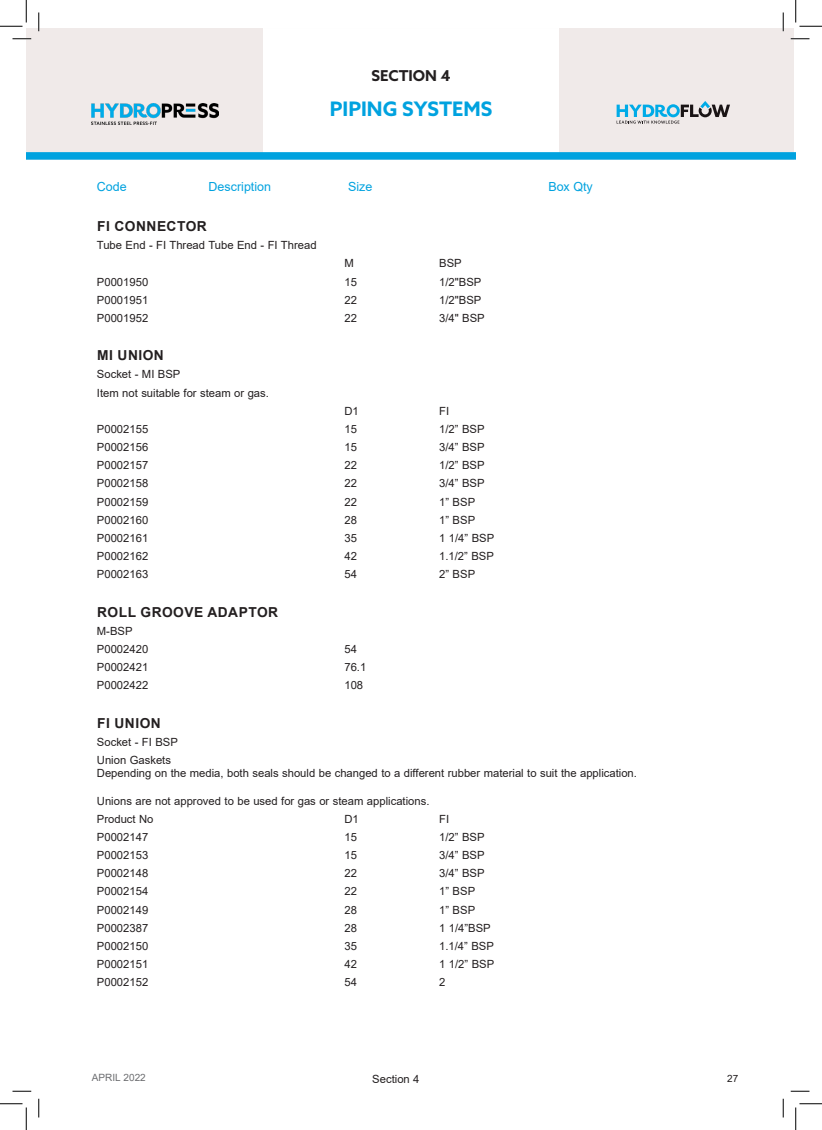
<style>
.page{position:relative;width:822px;height:1130px;background:#fff}
.page>*{position:absolute;margin:0;border:0;box-sizing:border-box;transform-origin:0 0}
.t1{font:700 20px "Azo Sans";color:#00a2df}
.t2{font:700 15px "Azo Sans";color:#231f20}
.Sub-Heads{font:700 13.75px "Arial";letter-spacing:.035em;color:#231f20}
.t3{font:12.5px "Arial";color:#00a2df}
.Copy{font:11.25px "Arial";color:#231f20}
.t4{font:10px "Arial";color:#6c6d70}
.t5{font:10px "Arial";color:#231f20}
</style>
<div class="page">
<div style="left:26px;top:28px;width:767px;height:132px;background:#f0eae9"></div>
<div style="left:263px;top:27px;width:296px;height:126px;background:#fff"></div>
<svg style="left:616px;top:101px;width:114px;height:23px"></svg>
<div style="left:26px;top:152px;width:769px;height:8px;background:#00a2df"></div>
<img style="left:92px;top:103px;width:127px;height:21px">
<svg style="left:12px;top:38px;width:19px;height:2px"></svg>
<svg style="left:790px;top:38px;width:19px;height:2px"></svg>
<svg style="left:12px;top:1090px;width:19px;height:2px"></svg>
<svg style="left:790px;top:1090px;width:19px;height:2px"></svg>
<svg style="left:38px;top:13px;width:2px;height:18px"></svg>
<svg style="left:38px;top:1099px;width:2px;height:18px"></svg>
<svg style="left:782px;top:13px;width:2px;height:18px"></svg>
<svg style="left:782px;top:1099px;width:2px;height:18px"></svg>
<svg style="left:0;top:0;width:27px;height:27px"></svg>
<svg style="left:0;top:1103px;width:27px;height:27px"></svg>
<svg style="left:795px;top:0;width:27px;height:27px"></svg>
<svg style="left:795px;top:1103px;width:27px;height:27px"></svg>
<h2 class="t2" style="left:371px;top:65px;width:81px">SECTION 4</h2>
<h1 class="t1" style="left:330px;top:96px;width:164px">PIPING SYSTEMS</h1>
<p class="t3" style="left:97px;top:178px;width:31px">Code</p>
<p class="t3" style="left:208px;top:178px;width:64px">Description</p>
<p class="t3" style="left:348px;top:178px;width:26px">Size</p>
<p class="t3" style="left:548px;top:178px;width:46px">Box Qty</p>
<p class="Sub-Heads" style="left:97px;top:216px;width:111px">FI CONNECTOR</p>
<p class="Copy" style="left:97px;top:237px;width:221px">Tube End - FI Thread Tube End - FI Thread</p>
<p class="Copy" style="left:344px;top:256px;width:11px">M</p>
<p class="Copy" style="left:439px;top:256px;width:24px">BSP</p>
<p class="Copy" style="left:97px;top:274px;width:53px">P0001950</p>
<p class="Copy" style="left:344px;top:274px;width:14px">15</p>
<p class="Copy" style="left:439px;top:274px;width:44px">1/2"BSP</p>
<p class="Copy" style="left:97px;top:292px;width:53px">P0001951</p>
<p class="Copy" style="left:344px;top:292px;width:14px">22</p>
<p class="Copy" style="left:439px;top:292px;width:44px">1/2"BSP</p>
<p class="Copy" style="left:97px;top:310px;width:53px">P0001952</p>
<p class="Copy" style="left:344px;top:310px;width:14px">22</p>
<p class="Copy" style="left:439px;top:310px;width:47px">3/4" BSP</p>
<p class="Sub-Heads" style="left:97px;top:346px;width:68px">MI UNION</p>
<p class="Copy" style="left:97px;top:367px;width:85px">Socket - MI BSP</p>
<p class="Copy" style="left:97px;top:385px;width:173px">Item not suitable for steam or gas.</p>
<p class="Copy" style="left:344px;top:403px;width:16px">D1</p>
<p class="Copy" style="left:439px;top:403px;width:12px">FI</p>
<p class="Copy" style="left:97px;top:421px;width:53px">P0002155</p>
<p class="Copy" style="left:344px;top:421px;width:14px">15</p>
<p class="Copy" style="left:439px;top:421px;width:47px">1/2” BSP</p>
<p class="Copy" style="left:97px;top:439px;width:53px">P0002156</p>
<p class="Copy" style="left:344px;top:439px;width:14px">15</p>
<p class="Copy" style="left:439px;top:439px;width:47px">3/4” BSP</p>
<p class="Copy" style="left:97px;top:458px;width:53px">P0002157</p>
<p class="Copy" style="left:344px;top:458px;width:14px">22</p>
<p class="Copy" style="left:439px;top:458px;width:47px">1/2” BSP</p>
<p class="Copy" style="left:97px;top:476px;width:53px">P0002158</p>
<p class="Copy" style="left:344px;top:476px;width:14px">22</p>
<p class="Copy" style="left:439px;top:476px;width:47px">3/4” BSP</p>
<p class="Copy" style="left:97px;top:494px;width:53px">P0002159</p>
<p class="Copy" style="left:344px;top:494px;width:14px">22</p>
<p class="Copy" style="left:439px;top:494px;width:37px">1” BSP</p>
<p class="Copy" style="left:97px;top:512px;width:53px">P0002160</p>
<p class="Copy" style="left:344px;top:512px;width:14px">28</p>
<p class="Copy" style="left:439px;top:512px;width:37px">1” BSP</p>
<p class="Copy" style="left:97px;top:530px;width:53px">P0002161</p>
<p class="Copy" style="left:344px;top:530px;width:14px">35</p>
<p class="Copy" style="left:439px;top:530px;width:57px">1 1/4” BSP</p>
<p class="Copy" style="left:97px;top:548px;width:53px">P0002162</p>
<p class="Copy" style="left:344px;top:548px;width:14px">42</p>
<p class="Copy" style="left:439px;top:548px;width:56px">1.1/2” BSP</p>
<p class="Copy" style="left:97px;top:567px;width:53px">P0002163</p>
<p class="Copy" style="left:344px;top:567px;width:14px">54</p>
<p class="Copy" style="left:439px;top:567px;width:37px">2” BSP</p>
<p class="Sub-Heads" style="left:97px;top:602px;width:182px">ROLL GROOVE ADAPTOR</p>
<p class="Copy" style="left:97px;top:623px;width:37px">M-BSP</p>
<p class="Copy" style="left:97px;top:641px;width:53px">P0002420</p>
<p class="Copy" style="left:344px;top:641px;width:14px">54</p>
<p class="Copy" style="left:97px;top:659px;width:53px">P0002421</p>
<p class="Copy" style="left:344px;top:659px;width:23px">76.1</p>
<p class="Copy" style="left:97px;top:678px;width:53px">P0002422</p>
<p class="Copy" style="left:344px;top:678px;width:20px">108</p>
<p class="Sub-Heads" style="left:97px;top:713px;width:65px">FI UNION</p>
<p class="Copy" style="left:97px;top:734px;width:82px">Socket - FI BSP</p>
<p class="Copy" style="left:97px;top:752px;width:76px">Union Gaskets</p>
<p class="Copy" style="left:97px;top:766px;width:541px">Depending on the media, both seals should be changed to a different rubber material to suit the application.</p>
<p class="Copy" style="left:97px;top:793px;width:334px">Unions are not approved to be used for gas or steam applications.</p>
<p class="Copy" style="left:97px;top:811px;width:58px">Product No</p>
<p class="Copy" style="left:344px;top:811px;width:16px">D1</p>
<p class="Copy" style="left:439px;top:811px;width:12px">FI</p>
<p class="Copy" style="left:97px;top:829px;width:53px">P0002147</p>
<p class="Copy" style="left:344px;top:829px;width:14px">15</p>
<p class="Copy" style="left:439px;top:829px;width:47px">1/2” BSP</p>
<p class="Copy" style="left:97px;top:847px;width:53px">P0002153</p>
<p class="Copy" style="left:344px;top:847px;width:14px">15</p>
<p class="Copy" style="left:439px;top:847px;width:47px">3/4” BSP</p>
<p class="Copy" style="left:97px;top:865px;width:53px">P0002148</p>
<p class="Copy" style="left:344px;top:865px;width:14px">22</p>
<p class="Copy" style="left:439px;top:865px;width:47px">3/4” BSP</p>
<p class="Copy" style="left:97px;top:884px;width:53px">P0002154</p>
<p class="Copy" style="left:344px;top:884px;width:14px">22</p>
<p class="Copy" style="left:439px;top:884px;width:37px">1” BSP</p>
<p class="Copy" style="left:97px;top:902px;width:53px">P0002149</p>
<p class="Copy" style="left:344px;top:902px;width:14px">28</p>
<p class="Copy" style="left:439px;top:902px;width:37px">1” BSP</p>
<p class="Copy" style="left:97px;top:920px;width:53px">P0002387</p>
<p class="Copy" style="left:344px;top:920px;width:14px">28</p>
<p class="Copy" style="left:439px;top:920px;width:53px">1 1/4”BSP</p>
<p class="Copy" style="left:97px;top:938px;width:53px">P0002150</p>
<p class="Copy" style="left:344px;top:938px;width:14px">35</p>
<p class="Copy" style="left:439px;top:938px;width:56px">1.1/4” BSP</p>
<p class="Copy" style="left:97px;top:956px;width:53px">P0002151</p>
<p class="Copy" style="left:344px;top:956px;width:14px">42</p>
<p class="Copy" style="left:439px;top:956px;width:57px">1 1/2” BSP</p>
<p class="Copy" style="left:97px;top:975px;width:53px">P0002152</p>
<p class="Copy" style="left:344px;top:975px;width:14px">54</p>
<p class="Copy" style="left:439px;top:975px;width:8px">2</p>
<p class="t4" style="left:92px;top:1070px;width:55px">APRIL 2022</p>
<p class="Copy" style="left:372px;top:1072px;width:49px">Section 4</p>
<p class="t5" style="left:727px;top:1072px;width:13px">27</p>
</div>
